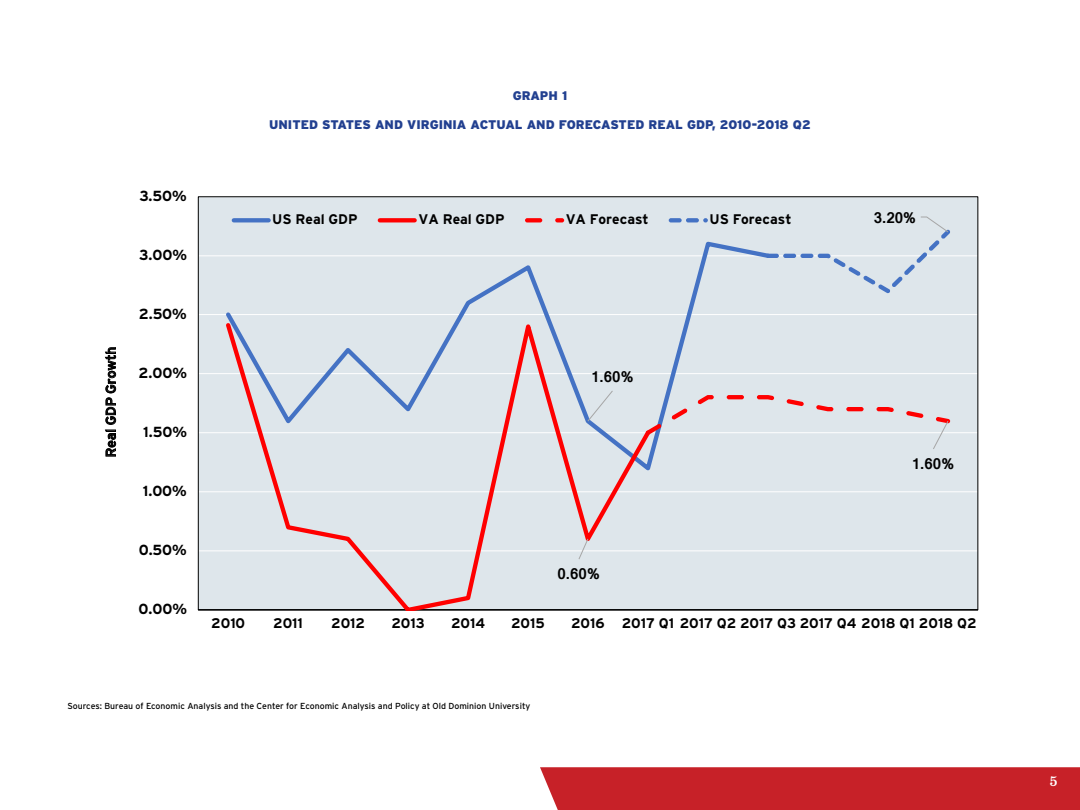
<style>
.page{position:relative;width:1080px;height:810px;background:#fff}
.page>*{position:absolute;margin:0;border:0;box-sizing:border-box;transform-origin:0 0}
.t1{font:700 14.62px "Interstate";letter-spacing:-.01em;color:#000}
.t2{font:700 14.62px "Mangal";letter-spacing:-.01em;color:#000}
.t3{font:700 14px "Interstate";color:#000}
.t4{font:13.5px "Interstate";letter-spacing:-.005em;color:#000}
.t5{font:900 12.5px "Interstate";color:#224090}
.t6{font:500 12.5px "Belizio";color:#fff}
.t7{font:8.75px "Interstate";color:#000}
</style>
<div class="page">
<div style="left:540px;top:767px;width:540px;height:43px;background:#c72128"></div>
<div style="left:198px;top:197px;width:780px;height:413px;background:#dee6eb"></div>
<hr style="left:198px;top:550px;width:780px;height:1px;background:#fff">
<hr style="left:198px;top:491px;width:780px;height:1px;background:#fff">
<hr style="left:198px;top:432px;width:780px;height:1px;background:#fff">
<hr style="left:198px;top:373px;width:780px;height:1px;background:#fff">
<hr style="left:198px;top:314px;width:780px;height:1px;background:#fff">
<hr style="left:198px;top:255px;width:780px;height:1px;background:#fff">
<hr style="left:198px;top:609px;width:780px;height:1px;background:#000">
<svg style="left:222px;top:241px;width:544px;height:213px"></svg>
<svg style="left:223px;top:309px;width:431px;height:302px"></svg>
<svg style="left:587px;top:390px;width:27px;height:33px"></svg>
<svg style="left:578px;top:538px;width:11px;height:22px"></svg>
<svg style="left:646px;top:395px;width:304px;height:55px"></svg>
<svg style="left:766px;top:216px;width:184px;height:77px"></svg>
<svg style="left:105px;top:347px;width:11px;height:110px"></svg>
<svg style="left:234px;top:218px;width:35px;height:4px"></svg>
<svg style="left:380px;top:218px;width:35px;height:4px"></svg>
<svg style="left:525px;top:218px;width:39px;height:4px"></svg>
<svg style="left:669px;top:218px;width:39px;height:4px"></svg>
<p class="t4" style="left:103px;top:457px;width:112px;rotate:-90deg">Real GDP Growth</p>
<p class="t1" style="left:139px;top:188px;width:49px">3.50%</p>
<p class="t1" style="left:139px;top:247px;width:49px">3.00%</p>
<p class="t1" style="left:139px;top:306px;width:50px">2.50%</p>
<p class="t1" style="left:139px;top:365px;width:50px">2.00%</p>
<p class="t1" style="left:143px;top:424px;width:45px">1.50%</p>
<p class="t1" style="left:143px;top:483px;width:46px">1.00%</p>
<p class="t1" style="left:139px;top:542px;width:50px">0.50%</p>
<p class="t1" style="left:139px;top:601px;width:50px">0.00%</p>
<p class="t5" style="left:513px;top:88px;width:56px">GRAPH 1</p>
<p class="t5" style="left:269px;top:117px;width:543px">UNITED STATES AND VIRGINIA ACTUAL AND FORECASTED REAL GDP, 2010-2018 Q2</p>
<p class="t3" style="left:272px;top:212px;width:87px">US Real GDP</p>
<p class="t3" style="left:418px;top:212px;width:88px">VA Real GDP</p>
<p class="t3" style="left:566px;top:212px;width:85px">VA Forecast</p>
<p class="t3" style="left:709px;top:212px;width:84px">US Forecast</p>
<p class="t2" style="left:591px;top:363px;width:44px">1.60%</p>
<p class="t2" style="left:557px;top:560px;width:44px">0.60%</p>
<p class="t2" style="left:874px;top:204px;width:44px">3.20%</p>
<p class="t2" style="left:912px;top:450px;width:44px">1.60%</p>
<p class="t3" style="left:211px;top:615px;width:36px">2010</p>
<p class="t3" style="left:273px;top:615px;width:31px">2011</p>
<p class="t3" style="left:331px;top:615px;width:36px">2012</p>
<p class="t3" style="left:391px;top:615px;width:35px">2013</p>
<p class="t3" style="left:451px;top:615px;width:36px">2014</p>
<p class="t3" style="left:511px;top:615px;width:35px">2015</p>
<p class="t3" style="left:571px;top:615px;width:407px">2016 2017 Q1 2017 Q2 2017 Q3 2017 Q4 2018 Q1 2018 Q2</p>
<p class="t7" style="left:68px;top:701px;width:464px">Sources: Bureau of Economic Analysis and the Center for Economic Analysis and Policy at Old Dominion University</p>
<p class="t6" style="left:1050px;top:774px;width:9px">5</p>
</div>
